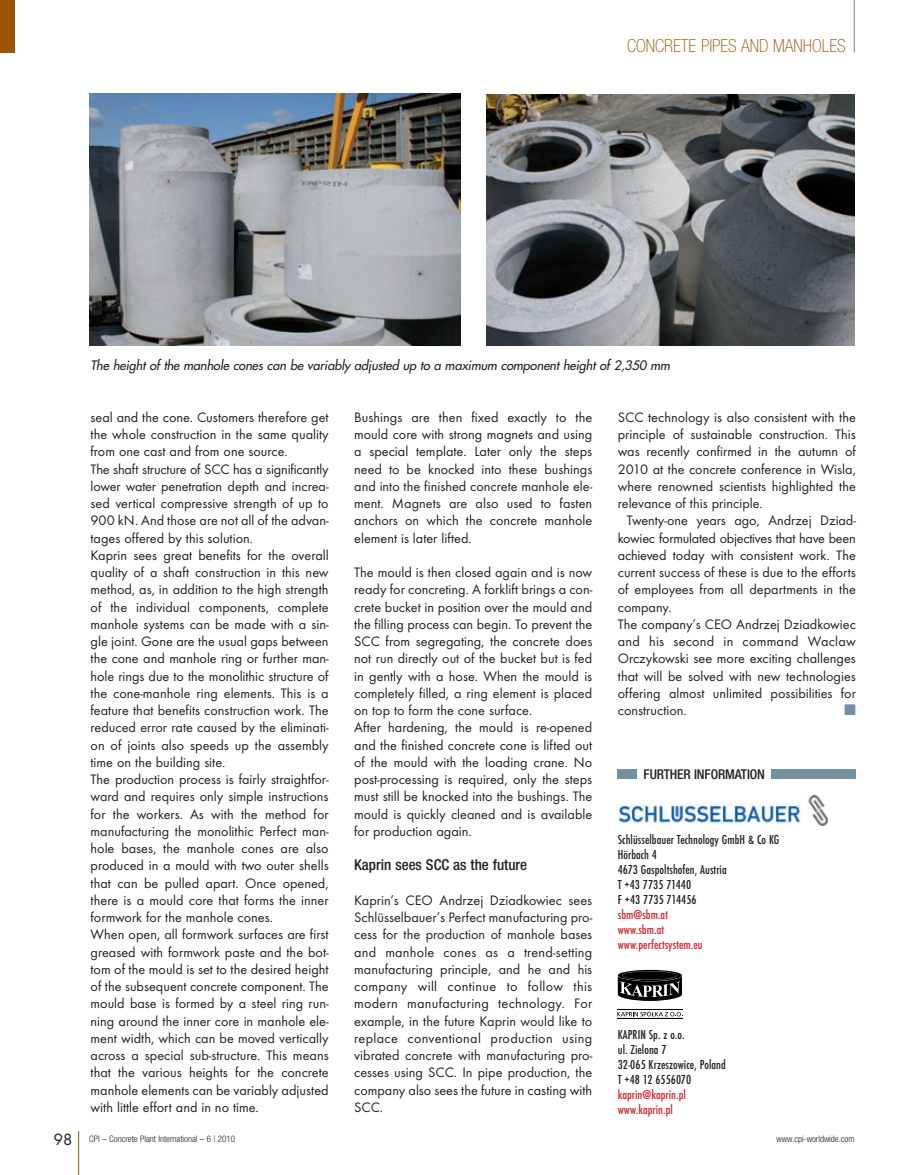
<style>
.page{position:relative;width:918px;height:1175px;background:#fff}
.page>*{position:absolute;margin:0;border:0;box-sizing:border-box;transform-origin:0 0}
.t1{font:100 condensed 18px "Helvetica Neue";color:#9c5506}
.t2{font:500 condensed 15px "Helvetica Neue";color:#231f20}
.t3{font:14.25px/17.2px "Futura T";color:#231f20}
.t4{font:14.25px "European Pi Three";color:#73909f}
.t5{font:500 condensed 13.5px/15px "Futura T";letter-spacing:.005em;color:#231f20}
.t6{font:500 condensed 13.5px/15px "Futura T";letter-spacing:.005em;color:#d1232a}
.t7{font:500 condensed 13.5px "Helvetica Neue";letter-spacing:-.01em;color:#231f20}
.t8{font:italic 12.75px "Futura";color:#231f20}
.t9{font:300 condensed 9px "Helvetica Neue";color:#231f20}
.s1{font-family:"Futura";font-weight:400;font-stretch:normal;font-size:15px}
</style>
<div class="page">
<hr style="left:78px;top:1131px;width:1px;height:44px;background:#9c5506">
<hr style="left:854px;top:0;width:1px;height:53px;background:#73909f">
<div style="left:0;top:0;width:15px;height:53px;background:#9c5506"></div>
<img style="left:620px;top:796px;width:208px;height:30px">
<div style="left:618px;top:769px;width:19px;height:10px;background:#73909f"></div>
<div style="left:772px;top:769px;width:84px;height:10px;background:#73909f"></div>
<img style="left:486px;top:94px;width:369px;height:251px">
<img style="left:89px;top:94px;width:371px;height:251px">
<svg style="left:618px;top:970px;width:64px;height:31px;background:#404040"></svg>
<hr style="left:617px;top:1009px;width:65px;height:1px;background:#000">
<hr style="left:617px;top:1018px;width:65px;height:1px;background:#000">
<svg style="left:617px;top:1011px;width:66px;height:5px"></svg>
<p class="t1" style="left:627px;top:39px;width:220px">CONCRETE PIPES AND MANHOLES</p>
<p class="t8" style="left:91px;top:359px;width:583px">The height of the manhole cones can be variably adjusted up to a maximum component height of 2,350 mm</p>
<p class="t3" style="left:91px;top:410px;width:240px">seal and the cone. Customers therefore get the whole construction in the same quality from one cast and from one source.<br>The shaft structure of SCC has a significantly lower water penetration depth and increa&shy;sed vertical compressive strength of up to 900 kN. And those are not all of the advan&shy;tages offered by this solution.<br>Kaprin sees great benefits for the overall quality of a shaft construction in this new method, as, in addition to the high strength of the individual components, complete manhole systems can be made with a sin&shy;gle joint. Gone are the usual gaps between the cone and manhole ring or further man&shy;hole rings due to the monolithic structure of the cone-manhole ring elements. This is a feature that benefits construction work. The reduced error rate caused by the eliminati&shy;on of joints also speeds up the assembly time on the building site.<br>The production process is fairly straightfor&shy;ward and requires only simple instructions for the workers. As with the method for manufacturing the monolithic Perfect man&shy;hole bases, the manhole cones are also produced in a mould with two outer shells that can be pulled apart. Once opened, there is a mould core that forms the inner formwork for the manhole cones.<br>When open, all formwork surfaces are first greased with formwork paste and the bot&shy;tom of the mould is set to the desired height of the subsequent concrete component. The mould base is formed by a steel ring run&shy;ning around the inner core in manhole ele&shy;ment width, which can be moved vertically across a special sub-structure. This means that the various heights for the concrete manhole elements can be variably adjusted with little effort and in no time.</p>
<p class="t3" style="left:354px;top:410px;width:240px;text-align:justify">Bushings are then fixed exactly to the mould core with strong magnets and using a special template. Later only the steps need to be knocked into these bushings and into the finished concrete manhole ele&shy;ment. Magnets are also used to fasten anchors on which the concrete manhole element is later lifted.</p>
<p class="t3" style="left:354px;top:565px;width:240px">The mould is then closed again and is now ready for concreting. A forklift brings a con&shy;crete bucket in position over the mould and the filling process can begin. To prevent the SCC from segregating, the concrete does not run directly out of the bucket but is fed in gently with a hose. When the mould is completely filled, a ring element is placed on top to form the cone surface.<br>After hardening, the mould is re-opened and the finished concrete cone is lifted out of the mould with the loading crane. No post-processing is required, only the steps must still be knocked into the bushings. The mould is quickly cleaned and is available for production again.</p>
<p class="t2" style="left:354px;top:860px;width:175px">Kaprin sees SCC as the future</p>
<p class="t3" style="left:354px;top:893px;width:240px;text-align:justify">Kaprin’s CEO Andrzej Dziadkowiec sees Schlüsselbauer’s Perfect manufacturing pro&shy;cess for the production of manhole bases and manhole cones as a trend-setting manufacturing principle, and he and his company will continue to follow this modern manufacturing technology. For example, in the future Kaprin would like to replace conventional production using vibrated concrete with manufacturing pro&shy;cesses using SCC. In pipe production, the company also sees the future in casting with SCC.</p>
<p class="t3" style="left:618px;top:410px;width:240px;text-align:justify">SCC technology is also consistent with the principle of sustainable construction. This was recently confirmed in the autumn of 2010 at the concrete conference in Wisla, where renowned scientists highlighted the relevance of this principle.</p>
<p class="t3" style="left:618px;top:513px;width:240px;text-indent:9px">Twenty-one years ago, Andrzej Dziad - kowiec formulated objectives that have been achiev ed today with consistent work. The current success of these is due to the efforts of employees from all departments in the company.<br>The company’s CEO Andrzej Dziadkowiec and his second in command Waclaw Orczykowski see more exciting challenges that will be solved with new technologies offering almost unlimited possibilities for construction.</p>
<p class="t4" style="left:844px;top:702px;width:13px">-</p>
<p class="t7" style="left:644px;top:769px;width:123px">FURTHER INFORMATION</p>
<p class="t5" style="left:618px;top:833px;width:163px">Schlüsselbauer Technology GmbH &amp; Co KG<br>Hörbach 4<br>4673 Gaspoltshofen, Austria<br>T +43 7735 71440<br>F +43 7735 714456</p>
<p class="t6" style="left:618px;top:908px;width:86px">sbm@sbm.at www.sbm.at www.perfectsystem.eu</p>
<p class="t5" style="left:618px;top:1028px;width:110px">KAPRIN Sp. z o.o.<br>ul. Zielona 7<br>32-065 Krzeszowice, Poland<br>T +48 12 6556070</p>
<p class="t6" style="left:618px;top:1088px;width:70px">kaprin@kaprin.pl www.kaprin.pl</p>
<p class="t9" style="left:54px;top:1135px;width:183px"><span class="s1">98</span> CPI – Concrete Plant International – 6 | 2010</p>
<p class="t9" style="left:777px;top:1135px;width:80px">www.cpi-worldwide.com</p>
</div>
